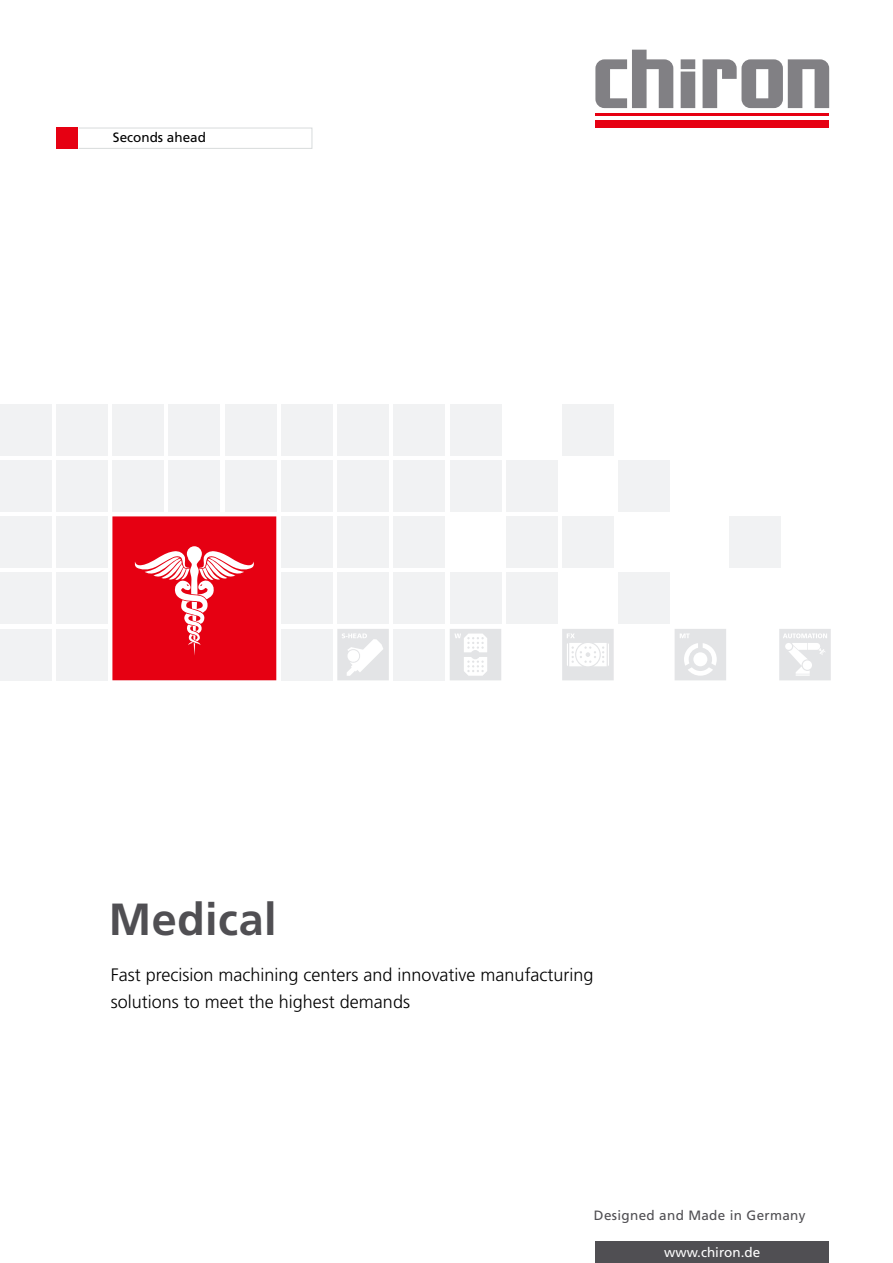
<style>
.page{position:relative;width:893px;height:1263px;background:#fff}
.page>*{position:absolute;margin:0;border:0;box-sizing:border-box;transform-origin:0 0}
.t1{font:700 45px "Frutiger";letter-spacing:.01em;color:#504f53}
.t2{font:300 18px/27px "Frutiger";color:#000}
.t3{font:13.5px "Frutiger";letter-spacing:.025em;color:#504f53}
.t4{font:13.5px "Frutiger";color:#fff}
.t5{font:13.5px "Frutiger";color:#000}
</style>
<div class="page">
<div style="left:595px;top:1242px;width:234px;height:21px;background:#504f53"></div>
<hr style="left:595px;top:113px;width:234px;height:2px;background:#e60012">
<div style="left:595px;top:120px;width:234px;height:8px;background:#e60012"></div>
<svg style="left:595px;top:50px;width:234px;height:58px"></svg>
<div style="left:56px;top:128px;width:22px;height:21px;background:#e60012"></div>
<div style="left:78px;top:128px;width:234px;height:21px;border:1px solid #d8dbdc"></div>
<div style="left:729px;top:516px;width:51px;height:52px;background:#f1f2f3"></div>
<div style="left:618px;top:460px;width:52px;height:52px;background:#f1f2f3"></div>
<div style="left:562px;top:404px;width:52px;height:51px;background:#f1f2f3"></div>
<div style="left:506px;top:516px;width:51px;height:52px;background:#f1f2f3"></div>
<div style="left:562px;top:516px;width:52px;height:52px;background:#f1f2f3"></div>
<div style="left:281px;top:404px;width:52px;height:51px;background:#f1f2f3"></div>
<div style="left:225px;top:404px;width:51px;height:51px;background:#f1f2f3"></div>
<div style="left:225px;top:460px;width:51px;height:52px;background:#f1f2f3"></div>
<div style="left:281px;top:460px;width:52px;height:52px;background:#f1f2f3"></div>
<div style="left:281px;top:573px;width:52px;height:51px;background:#f1f2f3"></div>
<div style="left:281px;top:629px;width:52px;height:51px;background:#f1f2f3"></div>
<div style="left:337px;top:404px;width:52px;height:51px;background:#f1f2f3"></div>
<div style="left:393px;top:404px;width:52px;height:51px;background:#f1f2f3"></div>
<div style="left:337px;top:573px;width:52px;height:51px;background:#f1f2f3"></div>
<div style="left:337px;top:460px;width:52px;height:52px;background:#f1f2f3"></div>
<div style="left:337px;top:516px;width:52px;height:52px;background:#f1f2f3"></div>
<div style="left:56px;top:404px;width:52px;height:51px;background:#f1f2f3"></div>
<div style="left:56px;top:460px;width:52px;height:52px;background:#f1f2f3"></div>
<div style="left:112px;top:460px;width:52px;height:52px;background:#f1f2f3"></div>
<div style="left:56px;top:516px;width:52px;height:52px;background:#f1f2f3"></div>
<div style="left:56px;top:573px;width:52px;height:51px;background:#f1f2f3"></div>
<div style="left:56px;top:629px;width:52px;height:51px;background:#f1f2f3"></div>
<div style="left:0;top:404px;width:52px;height:51px;background:#f1f2f3"></div>
<div style="left:0;top:460px;width:52px;height:52px;background:#f1f2f3"></div>
<div style="left:0;top:516px;width:52px;height:52px;background:#f1f2f3"></div>
<div style="left:0;top:573px;width:52px;height:51px;background:#f1f2f3"></div>
<div style="left:0;top:629px;width:52px;height:51px;background:#f1f2f3"></div>
<div style="left:169px;top:404px;width:51px;height:51px;background:#f1f2f3"></div>
<div style="left:112px;top:404px;width:52px;height:51px;background:#f1f2f3"></div>
<div style="left:169px;top:460px;width:51px;height:52px;background:#f1f2f3"></div>
<div style="left:393px;top:460px;width:52px;height:52px;background:#f1f2f3"></div>
<div style="left:393px;top:516px;width:52px;height:52px;background:#f1f2f3"></div>
<div style="left:393px;top:573px;width:52px;height:51px;background:#f1f2f3"></div>
<div style="left:281px;top:516px;width:52px;height:52px;background:#f1f2f3"></div>
<div style="left:393px;top:629px;width:52px;height:51px;background:#f1f2f3"></div>
<div style="left:450px;top:404px;width:51px;height:51px;background:#f1f2f3"></div>
<div style="left:450px;top:460px;width:51px;height:52px;background:#f1f2f3"></div>
<div style="left:450px;top:573px;width:51px;height:51px;background:#f1f2f3"></div>
<div style="left:618px;top:573px;width:52px;height:51px;background:#f1f2f3"></div>
<div style="left:506px;top:460px;width:51px;height:52px;background:#f1f2f3"></div>
<div style="left:506px;top:573px;width:51px;height:51px;background:#f1f2f3"></div>
<svg style="left:112px;top:516px;width:164px;height:164px;background:#e81c2c"></svg>
<svg style="left:337px;top:629px;width:52px;height:51px"></svg>
<svg style="left:450px;top:629px;width:51px;height:51px"></svg>
<svg style="left:562px;top:629px;width:52px;height:51px"></svg>
<svg style="left:675px;top:629px;width:51px;height:51px"></svg>
<svg style="left:779px;top:629px;width:52px;height:51px"></svg>
<p class="t5" style="left:113px;top:130px;width:95px">Seconds ahead</p>
<h1 class="t1" style="left:109px;top:893px;width:169px">Medical</h1>
<p class="t2" style="left:111px;top:961px;width:484px">Fast precision machining centers and innovative manufacturing solutions to meet the highest demands</p>
<p class="t3" style="left:594px;top:1207px;width:213px">Designed and Made in Germany</p>
<p class="t4" style="left:664px;top:1244px;width:97px">www.chiron.de</p>
</div>
